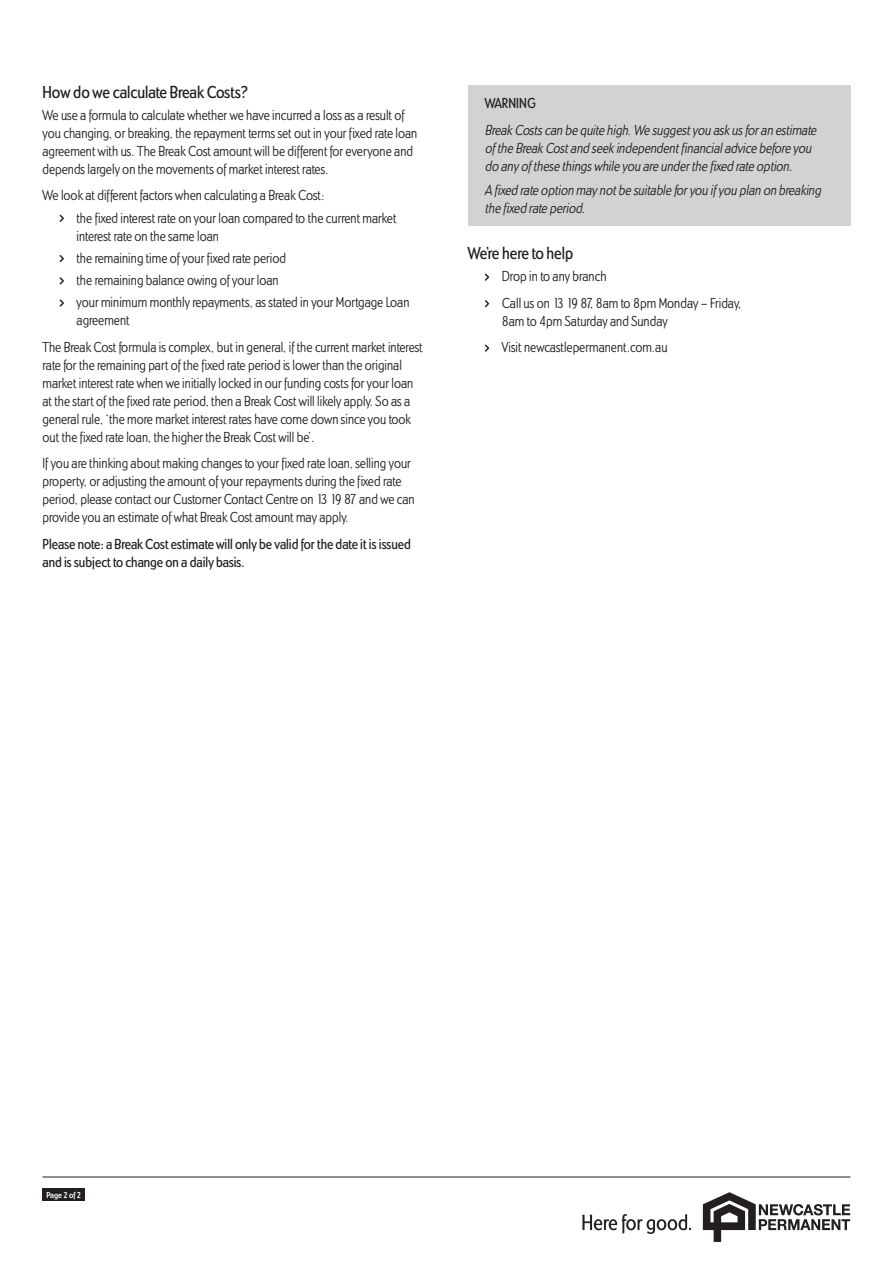
<style>
.page{position:relative;width:893px;height:1263px;background:#fff}
.page>*{position:absolute;margin:0;border:0;box-sizing:border-box;transform-origin:0 0}
.t1{font:500 condensed 18px "Dundee";color:#231f20}
.t2{font:300 condensed 15px/18px "Dundee";color:#231f20}
.t3{font:italic 300 condensed 15px/18px "Dundee";color:#231f20}
.t4{font:500 condensed 15px/18px "Dundee";color:#231f20}
.t5{font:700 condensed 9px "Dundee";color:#fff}
</style>
<div class="page">
<svg style="left:703px;top:1192px;width:147px;height:50px"></svg>
<svg style="left:582px;top:1214px;width:109px;height:20px"></svg>
<div style="left:43px;top:1188px;width:42px;height:13px;background:#231f20"></div>
<hr style="left:43px;top:1177px;width:807px;height:1px;background:#231f20">
<div style="left:468px;top:85px;width:382px;height:141px;background:#d1d2d4"></div>
<svg style="left:60px;top:215px;width:4px;height:7px"></svg>
<svg style="left:60px;top:255px;width:4px;height:7px"></svg>
<svg style="left:60px;top:277px;width:4px;height:7px"></svg>
<svg style="left:60px;top:299px;width:4px;height:8px"></svg>
<svg style="left:485px;top:274px;width:4px;height:7px"></svg>
<svg style="left:485px;top:300px;width:4px;height:7px"></svg>
<svg style="left:485px;top:345px;width:4px;height:7px"></svg>
<p class="t1" style="left:43px;top:81px;width:207px">How do we calculate Break Costs?</p>
<p class="t2" style="left:43px;top:106px;width:376px">We use a formula to calculate whether we have incurred a loss as a result of you changing, or breaking, the repayment terms set out in your fixed rate loan agreement with us. The Break Cost amount will be different for everyone and depends largely on the movements of market interest rates.</p>
<p class="t2" style="left:77px;top:184px;width:321px;line-height:22.2px;text-indent:-34px">We look at different factors when calculating a Break Cost:<br>the fixed interest rate on your loan compared to the current market</p>
<p class="t2" style="left:77px;top:224px;width:334px;line-height:22.2px">interest rate on the same loan<br>the remaining time of your fixed rate period<br>the remaining balance owing of your loan<br>your minimum monthly repayments, as stated in your Mortgage Loan</p>
<p class="t2" style="left:43px;top:307px;width:382px;line-height:26.5px;text-indent:34px">agreement<br>The Break Cost formula is complex, but in general, if the current market interest</p>
<p class="t2" style="left:43px;top:356px;width:372px">rate for the remaining part of the fixed rate period is lower than the original market interest rate when we initially locked in our funding costs for your loan at the start of the fixed rate period, then a Break Cost will likely apply. So as a general rule, ‘the more market interest rates have come down since you took out the fixed rate loan, the higher the Break Cost will be’.</p>
<p class="t2" style="left:43px;top:454px;width:374px">If you are thinking about making changes to your fixed rate loan, selling your property, or adjusting the amount of your repayments during the fixed rate period, please contact our Customer Contact Centre on 13 19 87 and we can provide you an estimate of what Break Cost amount may apply.</p>
<p class="t4" style="left:43px;top:535px;width:370px">Please note: a Break Cost estimate will only be valid for the date it is issued and is subject to change on a daily basis.</p>
<p class="t4" style="left:485px;top:94px;width:53px">WARNING</p>
<p class="t3" style="left:485px;top:120px;width:336px">BreakCostscan be quite high.We suggestyou askusforan estimate of the BreakCostand seekindependentfinancialadvice before you do any of these thingswhile you are underthe fixed rate option.</p>
<p class="t3" style="left:485px;top:181px;width:341px">A fixed rate option may notbe suitable foryou if you plan on breaking the fixed rate period.</p>
<p class="t1" style="left:468px;top:243px;width:107px">We’re here to help</p>
<p class="t2" style="left:502px;top:263px;width:241px;line-height:26.5px">Drop in to any branch<br>Call us on 13 19 87, 8am to 8pm Monday – Friday,</p>
<p class="t2" style="left:502px;top:307px;width:167px;line-height:26.5px">8am to 4pm Saturday and Sunday<br>Visit newcastlepermanent.com.au</p>
<p class="t5" style="left:47px;top:1190px;width:36px">Page 2 of 2</p>
</div>
